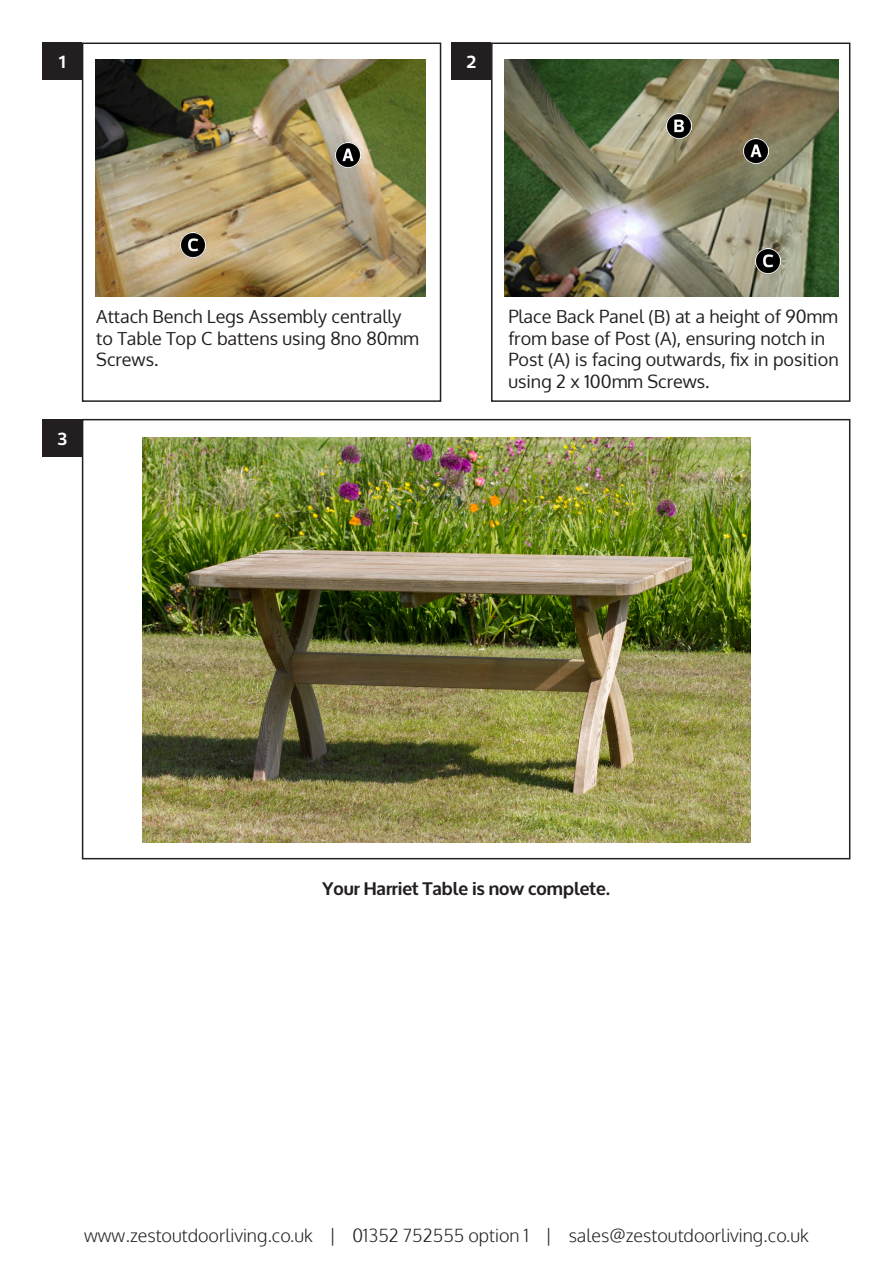
<style>
.page{position:relative;width:893px;height:1263px;background:#fff}
.page>*{position:absolute;margin:0;border:0;box-sizing:border-box;transform-origin:0 0}
.t1{font:18px/21.6px "Oxygen";color:#231f20}
.t2{font:300 18px "Oxygen";color:#231f20}
.t3{font:700 18px "Oxygen";color:#231f20}
.t4{font:700 18px "Prelo";color:#fff}
</style>
<div class="page">
<img style="left:142px;top:438px;width:608px;height:404px">
<img style="left:95px;top:60px;width:331px;height:236px">
<img style="left:335px;top:142px;width:25px;height:26px">
<img style="left:180px;top:233px;width:25px;height:25px">
<img style="left:505px;top:60px;width:334px;height:236px">
<img style="left:755px;top:249px;width:26px;height:25px">
<img style="left:743px;top:139px;width:25px;height:25px">
<img style="left:666px;top:113px;width:25px;height:26px">
<div style="left:491px;top:43px;width:359px;height:359px;border:2px solid #231f20"></div>
<div style="left:82px;top:43px;width:359px;height:359px;border:2px solid #231f20"></div>
<div style="left:43px;top:43px;width:39px;height:37px;background:#231f20"></div>
<div style="left:452px;top:43px;width:39px;height:37px;background:#231f20"></div>
<div style="left:43px;top:419px;width:39px;height:38px;background:#231f20"></div>
<div style="left:82px;top:419px;width:768px;height:440px;border:2px solid #231f20"></div>
<p class="t4" style="left:59px;top:51px;width:8px">1</p>
<p class="t4" style="left:466px;top:51px;width:11px">2</p>
<p class="t4" style="left:57px;top:427px;width:12px">3</p>
<p class="t1" style="left:96px;top:306px;width:324px">Attach Bench Legs Assembly centrally to Table Top C battens using 8no 80mm<br>Screws.</p>
<p class="t1" style="left:508px;top:306px;width:332px">Place Back Panel (B) at a height of 90mm from base of Post (A), ensuring notch in Post (A) is facing outwards, fix in position using 2 x 100mm Screws.</p>
<p class="t3" style="left:323px;top:877px;width:289px">Your Harriet Table is now complete.</p>
<p class="t2" style="left:84px;top:1224px;width:726px">www.zestoutdoorliving.co.uk | 01352 752555 option 1 | sales@zestoutdoorliving.co.uk</p>
</div>
